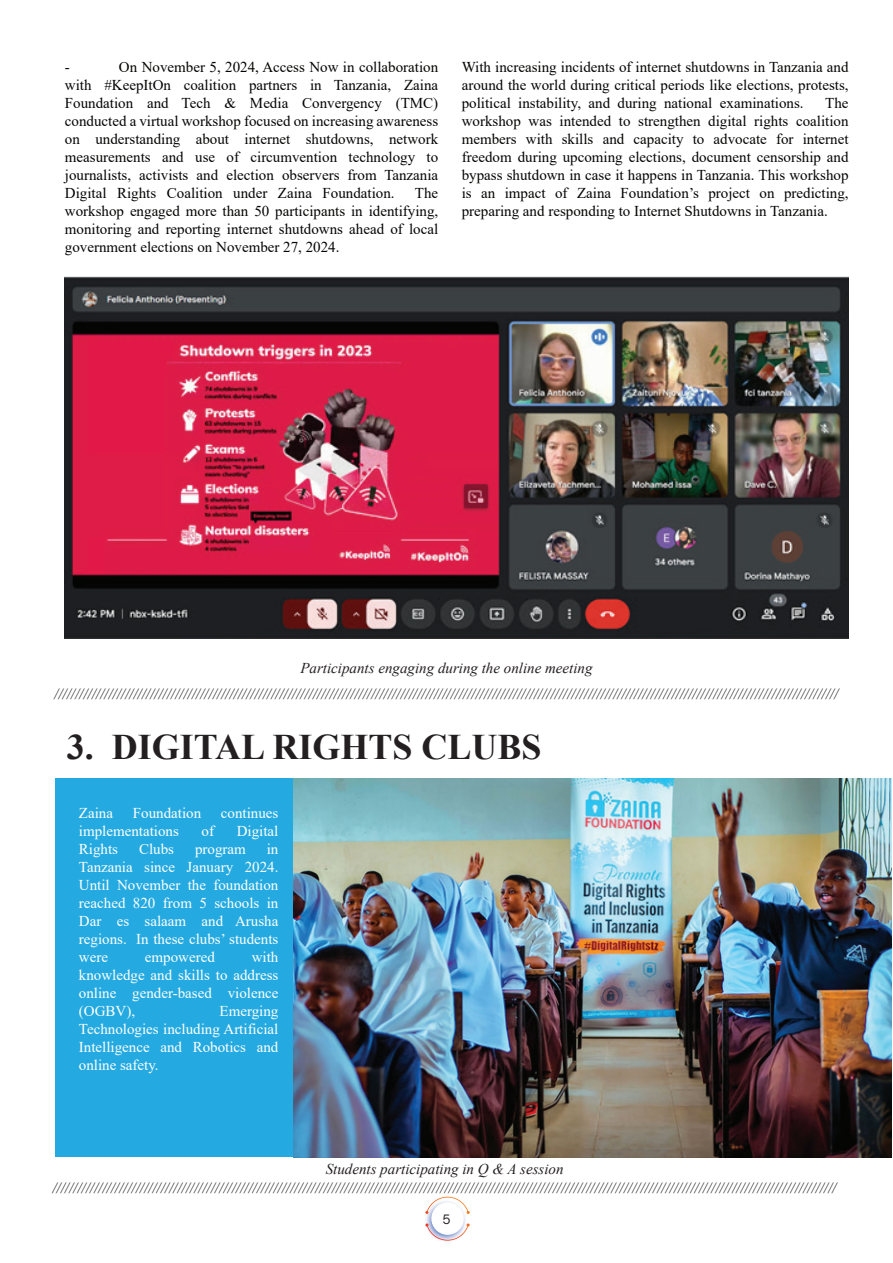
<style>
.page{position:relative;width:893px;height:1263px;background:#fff}
.page>*{position:absolute;margin:0;border:0;box-sizing:border-box;transform-origin:0 0}
.t1{font:700 36px "Times New Roman";color:#231f20}
.t2{font:15px/18px "Times New Roman";color:#040503;text-align:justify}
.t3{font:italic 15px "Times New Roman";color:#231f20}
.t4{font:15px/18px "Times New Roman";color:#fff;text-align:justify}
.t5{font:13.5px "Rethink Sans";color:#231f20}
</style>
<div class="page">
<div style="left:56px;top:778px;width:835px;height:379px;background:#24aae1"></div>
<img style="left:65px;top:277px;width:784px;height:361px">
<img style="left:294px;top:778px;width:597px;height:379px">
<svg style="left:423px;top:1199px;width:44px;height:43px"></svg>
<div style="left:431px;top:1202px;width:33px;height:33px;background:#fff;border-radius:50%"></div>
<svg style="left:425px;top:1197px;width:45px;height:17px"></svg>
<svg style="left:425px;top:1223px;width:45px;height:17px"></svg>
<p class="t2" style="left:65px;top:57px;width:375px;text-indent:54px">On November 5, 2024, Access Now in collaboration with #KeepItOn coalition partners in Tanzania, Zaina Foundation and Tech &amp; Media Convergency (TMC) conducted a virtual workshop focused on increasing awareness on understanding about internet shutdowns, network measurements and use of circumvention technology to journalists, activists and election observers from Tanzania Digital Rights Coalition under Zaina Foundation.</p>
<p class="t2" style="left:65px;top:57px;width:6px">-</p>
<p class="t2" style="left:65px;top:183px;width:375px;text-indent:350px">The workshop engaged more than 50 participants in identifying, monitoring and reporting internet shutdowns ahead of local government elections on November 27, 2024.</p>
<p class="t2" style="left:462px;top:57px;width:388px">With increasing incidents of internet shutdowns in Tanzania and around the world during critical periods like elections, protests, political instability, and during national examinations.</p>
<p class="t2" style="left:462px;top:93px;width:388px;text-indent:364px">The workshop was intended to strengthen digital rights coalition members with skills and capacity to advocate for internet freedom during upcoming elections, document censorship and bypass shutdown in case it happens in Tanzania. This workshop is an impact of Zaina Foundation’s project on predicting, preparing and responding to Internet Shutdowns in Tanzania.</p>
<p class="t3" style="left:300px;top:657px;width:294px">Participants engaging during the online meeting</p>
<p class="t3" style="left:54px;top:683px;width:785px">////////////////////////////////////////////////////////////////////////////////////////////////////////////////////////////////////////////////////////////////////////////////////////////</p>
<h1 class="t1" style="left:67px;top:721px;width:476px">3. DIGITAL RIGHTS CLUBS</h1>
<p class="t4" style="left:79px;top:803px;width:36px">Zaina</p>
<p class="t4" style="left:133px;top:803px;width:70px">Foundation</p>
<p class="t4" style="left:221px;top:803px;width:59px">continues</p>
<p class="t4" style="left:79px;top:821px;width:102px">implementations</p>
<p class="t4" style="left:202px;top:821px;width:14px">of</p>
<p class="t4" style="left:237px;top:821px;width:43px">Digital</p>
<p class="t4" style="left:79px;top:839px;width:41px">Rights</p>
<p class="t4" style="left:139px;top:839px;width:37px">Clubs</p>
<p class="t4" style="left:195px;top:839px;width:52px">program</p>
<p class="t4" style="left:79px;top:839px;width:201px;text-indent:188px">in Tanzania since January 2024.<br>Until November the foundation reached 820 from 5 schools in Dar es salaam and Arusha regions. In these clubs’ students were</p>
<p class="t4" style="left:79px;top:947px;width:201px;text-indent:173px">with knowledge and skills to address online gender-based violence (OGBV),</p>
<p class="t4" style="left:145px;top:947px;width:71px">empowered</p>
<p class="t4" style="left:79px;top:1001px;width:201px;text-indent:141px">Emerging Technologies including Artificial Intelligence and Robotics and online safety.</p>
<p class="t3" style="left:326px;top:1158px;width:239px">Students participating in Q &amp; A session</p>
<p class="t5" style="left:442px;top:1210px;width:10px">5</p>
<p class="t3" style="left:52px;top:1177px;width:785px">////////////////////////////////////////////////////////////////////////////////////////////////////////////////////////////////////////////////////////////////////////////////////////////</p>
</div>
